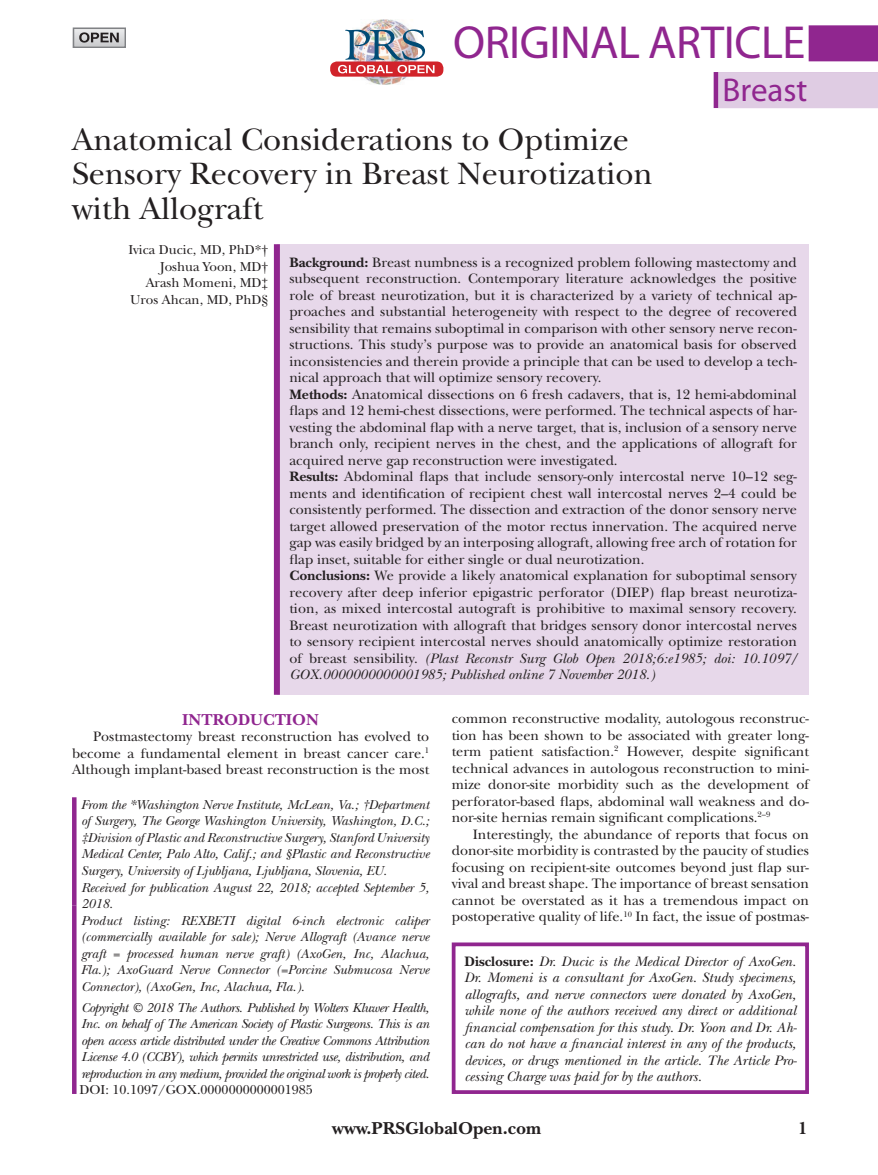
<style>
.page{position:relative;width:878px;height:1175px;background:#fff}
.page>*{position:absolute;margin:0;border:0;box-sizing:border-box;transform-origin:0 0}
.t1{font:46.5px "Myriad Pro";letter-spacing:-.01em;color:#90268f}
.t2{font:33px "Myriad Pro";color:#90268f}
.t3{font:32.25px/34.5px "New Baskerville";color:#231f20}
.t4{font:700 18px "New Baskerville";color:#231f20}
.t5{font:700 16.5px "New Baskerville";color:#90268f}
.t6{font:14.25px/16.5px "New Baskerville";color:#231f20;text-align:justify}
.t7{font:italic 14.25px/16.5px "New Baskerville";color:#231f20;text-align:justify}
.t8{font:italic 13.5px/16.5px "New Baskerville";letter-spacing:-.005em;color:#231f20;text-align:justify}
.t9{font:13.5px/16.5px "New Baskerville";color:#231f20;text-align:right}
.s1{font-weight:700}
.s2{font-style:italic}
.s3{font-weight:700;font-style:normal}
</style>
<div class="page">
<div style="left:73px;top:28px;width:52px;height:20px;border:2px solid #808285"></div>
<svg style="left:79px;top:32px;width:40px;height:11px"></svg>
<img style="left:361px;top:20px;width:48px;height:64px">
<div style="left:330px;top:61px;width:113px;height:16px;background:#d1232a;border-radius:7px"></div>
<img style="left:338px;top:29px;width:96px;height:44px">
<div style="left:277px;top:244px;width:531px;height:450px;background:#e7d8ea"></div>
<div style="left:274px;top:244px;width:6px;height:450px;background:#90268f"></div>
<div style="left:452px;top:942px;width:356px;height:152px;border:4px solid #90268f"></div>
<div style="left:713px;top:72px;width:165px;height:36px;background:#90268f"></div>
<div style="left:718px;top:72px;width:160px;height:36px;background:#dfcce3"></div>
<hr style="left:72px;top:797px;width:4px;height:108px;background:#90268f">
<hr style="left:72px;top:905px;width:4px;height:189px;background:#90268f">
<div style="left:808px;top:25px;width:70px;height:36px;background:#90268f"></div>
<h1 class="t1" style="left:453px;top:14px;width:354px">ORIGINAL ARTICLE</h1>
<h3 class="t3" style="left:72px;top:122px;width:582px">Anatomical Considerations to Optimize<br>Sensory Recovery in Breast Neurotization with Allograft</h3>
<h2 class="t2" style="left:722px;top:69px;width:86px">BREAST</h2>
<p class="t9" style="left:128px;top:241px;width:141px">Ivica Ducic, MD, PhD*†<br>Joshua Yoon, MD†<br>Arash Momeni, MD‡<br>Uros Ahcan, MD, PhD§</p>
<p class="t6" style="left:289px;top:254px;width:509px;text-align:left"><span class="s1">Background:</span> Breast numbness is a recognized problem following mastectomy and subsequent reconstruction. Contemporary literature acknowledges the positive role of breast neurotization, but it is characterized by a variety of technical ap&shy;proaches and substantial heterogeneity with respect to the degree of recovered sensibility that remains suboptimal in comparison with other sensory nerve recon&shy;structions. This study’s purpose was to provide an anatomical basis for observed inconsistencies and therein provide a principle that can be used to develop a tech&shy;nical approach that will optimize sensory recovery.<br><span class="s1">Methods:</span> Anatomical dissections on 6 fresh cadavers, that is, 12 hemi-abdominal flaps and 12 hemi-chest dissections, were performed. The technical aspects of har&shy;vesting the abdominal flap with a nerve target, that is, inclusion of a sensory nerve branch only, recipient nerves in the chest, and the applications of allograft for acquired nerve gap reconstruction were investigated.<br><span class="s1">Results:</span> Abdominal flaps that include sensory-only intercostal nerve 10–12 seg&shy;ments and identification of recipient chest wall intercostal nerves 2–4 could be consistently performed. The dissection and extraction of the donor sensory nerve target allowed preservation of the motor rectus innervation. The acquired nerve gap was easily bridged by an interposing allograft, allowing free arch of rotation for flap inset, suitable for either single or dual neurotization.<br><span class="s1">Conclusions:</span> We provide a likely anatomical explanation for suboptimal sensory recovery after deep inferior epigastric perforator (DIEP) flap breast neurotiza&shy;tion, as mixed intercostal autograft is prohibitive to maximal sensory recovery.<br>Breast neurotization with allograft that bridges sensory donor intercostal nerves to sensory recipient intercostal nerves should anatomically optimize restoration of breast sensibility. <span class="s2">(Plast Reconstr Surg Glob Open 2018;6:e1985; doi: 10.1097/ GOX.0000000000001985; Published online 7 November 2018.)</span></p>
<p class="t5" style="left:182px;top:710px;width:138px">INTRODUCTION</p>
<p class="t6" style="left:72px;top:728px;width:359px;text-indent:21px">Postmastectomy breast reconstruction has evolved to become a fundamental element in breast cancer care.<sup>1<br></sup>Although implant-based breast reconstruction is the most</p>
<p class="t8" style="left:81px;top:796px;width:350px;text-align:left">From the *Washington Nerve Institute, McLean, Va.; †Department of Surgery, The George Washington University, Washington, D.C.; ‡Division of Plastic and Reconstructive Surgery, Stanford University Medical Center, Palo Alto, Calif.; and §Plastic and Reconstructive Surgery, University of Ljubljana, Ljubljana, Slovenia, EU.<br>Received for publication August 22, 2018; accepted September 5, 2018.<br>Product listing: REXBETI digital 6-inch electronic caliper (commercially available for sale); Nerve Allograft (Avance nerve graft = processed human nerve graft) (AxoGen, Inc, Alachua, Fla.); AxoGuard Nerve Connector (=Porcine Submucosa Nerve Connector), (AxoGen, Inc, Alachua, Fla.).</p>
<p class="t8" style="left:81px;top:999px;width:350px">Copyright © 2018 The Authors. Published by Wolters Kluwer Health, Inc. on behalf of The American Society of Plastic Surgeons. This is an open access article distributed under the Creative Commons Attribution License 4.0 (CCBY), which permits unrestricted use, distribution, and reproduction in any medium, provided the original work is properly cited.</p>
<p class="t9" style="left:80px;top:1081px;width:235px">DOI: 10.1097/GOX.0000000000001985</p>
<p class="t6" style="left:451px;top:710px;width:359px">common reconstructive modality, autologous reconstruc&shy;tion has been shown to be associated with greater long&shy;term patient satisfaction.<sup>2</sup> However, despite significant technical advances in autologous reconstruction to mini&shy;mize donor-site morbidity such as the development of perforator-based flaps, abdominal wall weakness and do&shy;nor-site hernias remain significant complications.<sup>2–9</sup></p>
<p class="t6" style="left:451px;top:826px;width:359px;text-indent:21px">Interestingly, the abundance of reports that focus on donor-site morbidity is contrasted by the paucity of studies focusing on recipient-site outcomes beyond just flap sur&shy;vival and breast shape. The importance of breast sensation cannot be overstated as it has a tremendous impact on postoperative quality of life.<sup>10</sup> In fact, the issue of postmas-</p>
<p class="t7" style="left:464px;top:952px;width:334px"><span class="s3">Disclosure:</span> Dr. Ducic is the Medical Director of AxoGen.<br>Dr. Momeni is a consultant for AxoGen. Study specimens, allografts, and nerve connectors were donated by AxoGen, while none of the authors received any direct or additional financial compensation for this study. Dr. Yoon and Dr. Ah&shy;can do not have a financial interest in any of the products, devices, or drugs mentioned in the article. The Article Pro&shy;cessing Charge was paid for by the authors.</p>
<p class="t4" style="left:332px;top:1118px;width:210px">www.PRSGlobalOpen.com</p>
<p class="t4" style="left:798px;top:1118px;width:11px">1</p>
</div>
